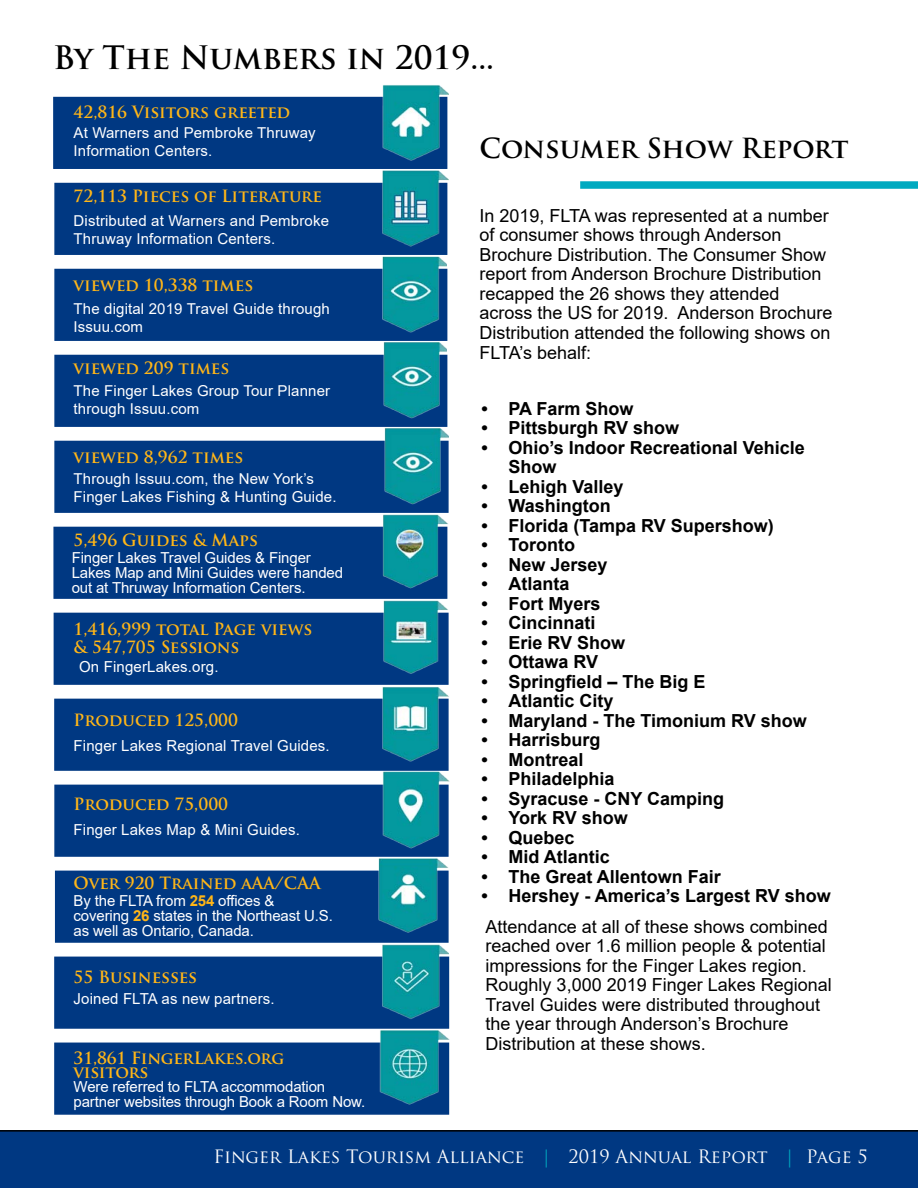
<style>
.page{position:relative;width:918px;height:1188px;background:#fff}
.page>*{position:absolute;margin:0;border:0;box-sizing:border-box;transform-origin:0 0}
.t1{font:700 31.5px "Trajan Pro";color:#000}
.t2{font:700 27px "Trajan Pro";letter-spacing:-.005em;color:#000}
.t3{font:18px/19.5px "Arial";color:#000}
.t4{font:700 18px/19.5px "Arial";color:#000}
.t5{font:18px "Trajan Pro";color:#fff}
.t6{font:700 16.5px/18px "Trajan Pro";color:#ffb617}
.t7{font:15.15px/15px "Arial";letter-spacing:-.01em;color:#fff}
.t8{font:15.15px "Arial";letter-spacing:.01em;color:#fff}
.t9{font:15px/18px "Arial";letter-spacing:.01em;color:#fff}
.s1{font-weight:700;color:#ffb617}
.s2{color:#00aac0}
</style>
<div class="page">
<div style="left:54px;top:613px;width:395px;height:72px;background:#003882"></div>
<div style="left:0;top:1130px;width:918px;height:58px;background:#003882"></div>
<div style="left:53px;top:97px;width:394px;height:72px;background:#003882;border:2px solid #003882"></div>
<div style="left:54px;top:785px;width:395px;height:72px;background:#003882;border:2px solid #003882"></div>
<div style="left:54px;top:183px;width:393px;height:72px;background:#003882;border:2px solid #003882"></div>
<div style="left:54px;top:1043px;width:395px;height:72px;background:#003882;border:2px solid #003882"></div>
<div style="left:54px;top:355px;width:393px;height:72px;background:#003882;border:2px solid #003882"></div>
<div style="left:53px;top:527px;width:394px;height:72px;background:#003882;border:2px solid #003882"></div>
<div style="left:54px;top:269px;width:393px;height:72px;background:#003882;border:2px solid #003882"></div>
<div style="left:54px;top:699px;width:395px;height:72px;background:#003882;border:2px solid #003882"></div>
<div style="left:54px;top:441px;width:395px;height:72px;background:#003882;border:2px solid #003882"></div>
<div style="left:55px;top:871px;width:394px;height:72px;background:#003882"></div>
<div style="left:54px;top:957px;width:395px;height:72px;background:#003882;border:2px solid #003882"></div>
<svg style="left:58px;top:96px;width:270px;height:1092px"></svg>
<img style="left:374px;top:85px;width:75px;height:81px">
<img style="left:373px;top:166px;width:76px;height:88px">
<img style="left:375px;top:254px;width:72px;height:85px">
<img style="left:375px;top:339px;width:72px;height:88px">
<img style="left:376px;top:425px;width:72px;height:88px">
<img style="left:375px;top:514px;width:74px;height:170px">
<img style="left:376px;top:771px;width:74px;height:86px">
<img style="left:362px;top:684px;width:87px;height:87px">
<img style="left:374px;top:944px;width:74px;height:84px">
<img style="left:373px;top:858px;width:76px;height:85px">
<img style="left:361px;top:1030px;width:88px;height:85px">
<div style="left:580px;top:181px;width:338px;height:8px;background:#00aac0"></div>
<h1 class="t1" style="left:53px;top:38px;width:442px">By The Numbers in 2019...</h1>
<p class="t6" style="left:74px;top:103px;width:218px">42,816 Visitors greeted</p>
<p class="t9" style="left:74px;top:124px;width:244px">At Warners and Pembroke Thruway<br>Information Centers.</p>
<h2 class="t2" style="left:479px;top:132px;width:371px">Consumer Show Report</h2>
<p class="t6" style="left:74px;top:188px;width:250px">72,113 Pieces of Literature</p>
<p class="t9" style="left:74px;top:211px;width:257px">Distributed at Warners and Pembroke<br>Thruway Information Centers.</p>
<p class="t6" style="left:74px;top:276px;width:181px">viewed 10,338 times</p>
<p class="t9" style="left:74px;top:300px;width:258px">The digital 2019 Travel Guide through<br>Issuu.com</p>
<p class="t6" style="left:74px;top:359px;width:157px">viewed 209 times</p>
<p class="t9" style="left:74px;top:382px;width:258px">The Finger Lakes Group Tour Planner through Issuu.com</p>
<p class="t6" style="left:74px;top:449px;width:171px">viewed 8,962 times</p>
<p class="t9" style="left:74px;top:469px;width:265px">Through Issuu.com, the New York’s<br>Finger Lakes Fishing &amp; Hunting Guide.</p>
<p class="t6" style="left:74px;top:531px;width:186px">5,496 Guides &amp; Maps</p>
<p class="t7" style="left:72px;top:550px;width:273px">Finger Lakes Travel Guides &amp; Finger<br>Lakes Map and Mini Guides were handed out at Thruway Information Centers.</p>
<p class="t6" style="left:74px;top:620px;width:240px">1,416,999 total Page views &amp; 547,705 Sessions</p>
<p class="t8" style="left:79px;top:657px;width:141px">On FingerLakes.org.</p>
<p class="t6" style="left:74px;top:711px;width:166px">Produced 125,000</p>
<p class="t8" style="left:74px;top:735px;width:258px">Finger Lakes Regional Travel Guides.</p>
<p class="t6" style="left:74px;top:795px;width:156px">Produced 75,000</p>
<p class="t8" style="left:74px;top:819px;width:228px">Finger Lakes Map &amp; Mini Guides.</p>
<p class="t6" style="left:74px;top:875px;width:249px">Over 920 Trained aAA/CAA</p>
<p class="t7" style="left:74px;top:893px;width:261px">By the FLTA from <span class="s1">254</span> offices &amp; covering <span class="s1">26</span> states in the Northeast U.S. as well as Ontario, Canada.</p>
<p class="t6" style="left:74px;top:968px;width:125px">55 Businesses</p>
<p class="t8" style="left:74px;top:988px;width:203px">Joined FLTA as new partners.</p>
<p class="t6" style="left:74px;top:1052px;width:212px;line-height:13.5px">31,861 FingerLakes.org visitors</p>
<p class="t7" style="left:74px;top:1079px;width:293px">Were referred to FLTA accommodation partner websites through Book a Room Now.</p>
<p class="t3" style="left:479px;top:206px;width:355px">In 2019, FLTA was represented at a number of consumer shows through Anderson Brochure Distribution. The Consumer Show report from Anderson Brochure Distribution recapped the 26 shows they attended across the US for 2019. Anderson Brochure Distribution attended the following shows on FLTA’s behalf:</p>
<p class="t4" style="left:482px;top:399px;width:154px">• PA Farm Show</p>
<p class="t4" style="left:482px;top:419px;width:199px">• Pittsburgh RV show</p>
<p class="t4" style="left:509px;top:438px;width:298px;text-indent:-27px">• Ohio’s Indoor Recreational Vehicle<br>Show</p>
<p class="t4" style="left:482px;top:477px;width:144px">• Lehigh Valley</p>
<p class="t4" style="left:482px;top:497px;width:131px">• Washington</p>
<p class="t4" style="left:482px;top:516px;width:294px">• Florida (Tampa RV Supershow)</p>
<p class="t4" style="left:482px;top:536px;width:95px">• Toronto</p>
<p class="t4" style="left:482px;top:555px;width:128px">• New Jersey</p>
<p class="t4" style="left:482px;top:575px;width:90px">• Atlanta</p>
<p class="t4" style="left:482px;top:594px;width:121px">• Fort Myers</p>
<p class="t4" style="left:482px;top:614px;width:116px">• Cincinnati</p>
<p class="t4" style="left:482px;top:633px;width:145px">• Erie RV Show</p>
<p class="t4" style="left:482px;top:652px;width:118px">• Ottawa RV</p>
<p class="t4" style="left:482px;top:672px;width:226px">• Springfield – The Big E</p>
<p class="t4" style="left:482px;top:691px;width:134px">• Atlantic City</p>
<p class="t4" style="left:482px;top:711px;width:327px">• Maryland - The Timonium RV show</p>
<p class="t4" style="left:482px;top:730px;width:121px">• Harrisburg</p>
<p class="t4" style="left:482px;top:750px;width:104px">• Montreal</p>
<p class="t4" style="left:482px;top:769px;width:135px">• Philadelphia</p>
<p class="t4" style="left:482px;top:789px;width:244px">• Syracuse - CNY Camping</p>
<p class="t4" style="left:482px;top:808px;width:148px">• York RV show</p>
<p class="t4" style="left:482px;top:828px;width:95px">• Quebec</p>
<p class="t4" style="left:482px;top:847px;width:130px">• Mid Atlantic</p>
<p class="t4" style="left:482px;top:867px;width:241px">• The Great Allentown Fair</p>
<p class="t4" style="left:482px;top:886px;width:351px">• Hershey - America’s Largest RV show</p>
<p class="t3" style="left:486px;top:917px;width:348px">Attendance at all of these shows combined reached over 1.6 million people &amp; potential impressions for the Finger Lakes region.<br>Roughly 3,000 2019 Finger Lakes Regional Travel Guides were distributed throughout the year through Anderson’s Brochure Distribution at these shows.</p>
<p class="t5" style="left:213px;top:1145px;width:656px">Finger Lakes Tourism Alliance <span class="s2">|</span> 2019 Annual Report <span class="s2">|</span> Page 5</p>
</div>
